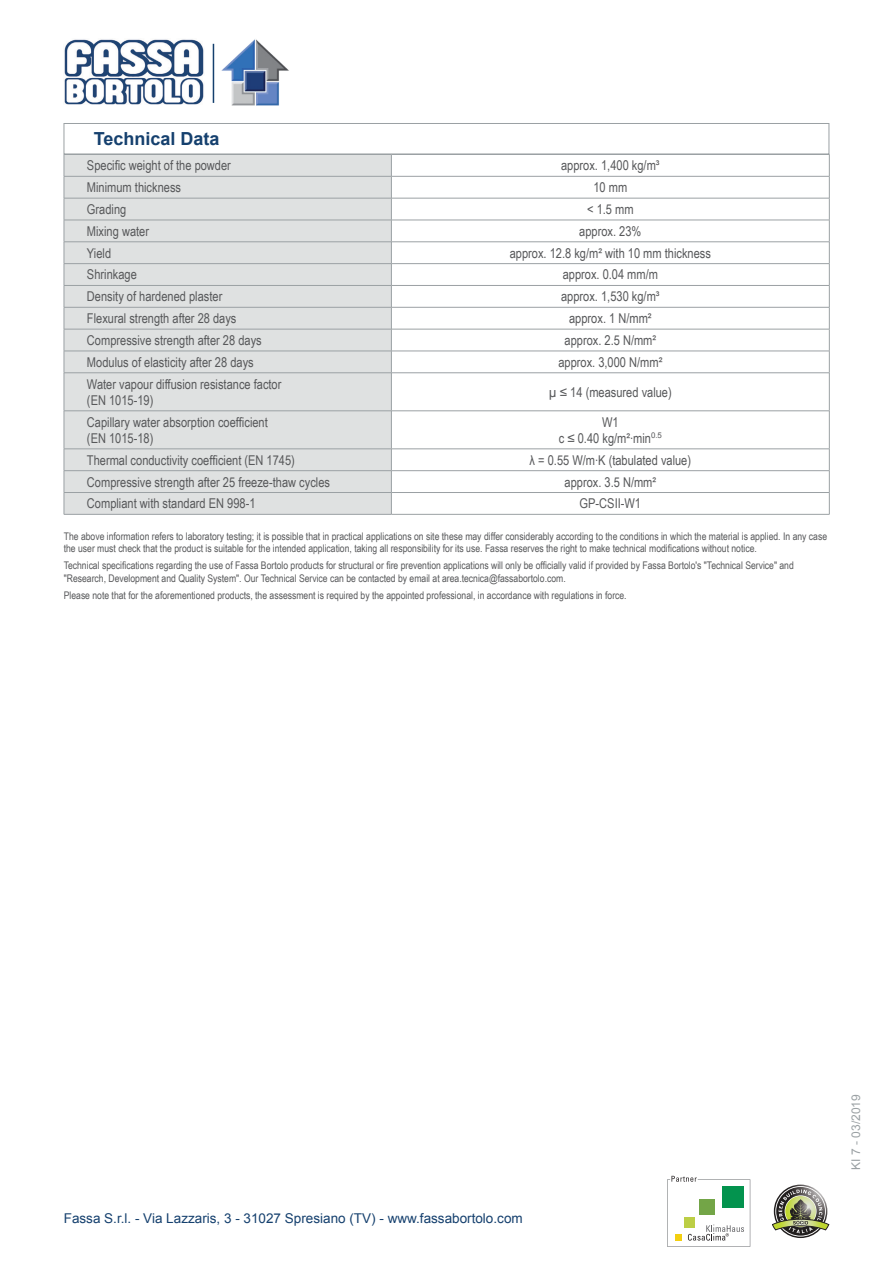
<style>
.page{position:relative;width:893px;height:1263px;background:#fff}
.page>*{position:absolute;margin:0;border:0;box-sizing:border-box;transform-origin:0 0}
.Titolo{font:700 18px "Arial";color:#15406e}
.normale_sx{font:13.5px "Arial Narrow";color:#57585a}
.normale_centrato{font:13.5px "Arial Narrow";color:#57585a}
.t1{font:13.5px "Arial";color:#15406e}
.t2{font:12px "Arial";color:#9ba1a4}
.Disclaimer{font:10.5px/12.6px "Arial Narrow";color:#57585a}
</style>
<div class="page">
<svg style="left:667px;top:1176px;width:83px;height:71px"></svg>
<svg style="left:772px;top:1186px;width:57px;height:50px"></svg>
<img style="left:64px;top:39px;width:140px;height:66px">
<hr style="left:213px;top:44px;width:1px;height:59px;background:#15406e">
<img style="left:221px;top:39px;width:68px;height:67px">
<div style="left:64px;top:123px;width:765px;height:31px;border:1px solid #9ba1a4"></div>
<div style="left:65px;top:155px;width:326px;height:359px;background:#dfe1e1"></div>
<hr style="left:64px;top:154px;width:327px;height:1px;background:#9ba1a4">
<hr style="left:391px;top:154px;width:438px;height:1px;background:#9ba1a4">
<hr style="left:64px;top:176px;width:327px;height:1px;background:#9ba1a4">
<hr style="left:391px;top:176px;width:438px;height:1px;background:#9ba1a4">
<hr style="left:64px;top:198px;width:327px;height:1px;background:#9ba1a4">
<hr style="left:391px;top:198px;width:438px;height:1px;background:#9ba1a4">
<hr style="left:64px;top:220px;width:327px;height:1px;background:#9ba1a4">
<hr style="left:391px;top:220px;width:438px;height:1px;background:#9ba1a4">
<hr style="left:64px;top:242px;width:327px;height:1px;background:#9ba1a4">
<hr style="left:391px;top:242px;width:438px;height:1px;background:#9ba1a4">
<hr style="left:64px;top:263px;width:327px;height:1px;background:#9ba1a4">
<hr style="left:391px;top:263px;width:438px;height:1px;background:#9ba1a4">
<hr style="left:64px;top:285px;width:327px;height:1px;background:#9ba1a4">
<hr style="left:391px;top:285px;width:438px;height:1px;background:#9ba1a4">
<hr style="left:64px;top:307px;width:327px;height:1px;background:#9ba1a4">
<hr style="left:391px;top:307px;width:438px;height:1px;background:#9ba1a4">
<hr style="left:64px;top:329px;width:327px;height:1px;background:#9ba1a4">
<hr style="left:391px;top:329px;width:438px;height:1px;background:#9ba1a4">
<hr style="left:64px;top:351px;width:327px;height:1px;background:#9ba1a4">
<svg style="left:64px;top:155px;width:1px;height:217px"></svg>
<hr style="left:391px;top:351px;width:438px;height:1px;background:#9ba1a4">
<svg style="left:391px;top:155px;width:1px;height:217px"></svg>
<svg style="left:829px;top:155px;width:1px;height:218px"></svg>
<hr style="left:64px;top:372px;width:327px;height:1px;background:#9ba1a4">
<hr style="left:64px;top:373px;width:1px;height:38px;background:#9ba1a4">
<hr style="left:391px;top:372px;width:438px;height:1px;background:#9ba1a4">
<hr style="left:391px;top:373px;width:1px;height:38px;background:#9ba1a4">
<hr style="left:829px;top:373px;width:1px;height:38px;background:#9ba1a4">
<hr style="left:64px;top:411px;width:327px;height:1px;background:#9ba1a4">
<hr style="left:64px;top:411px;width:1px;height:38px;background:#9ba1a4">
<hr style="left:391px;top:411px;width:438px;height:1px;background:#9ba1a4">
<hr style="left:391px;top:411px;width:1px;height:38px;background:#9ba1a4">
<hr style="left:829px;top:411px;width:1px;height:38px;background:#9ba1a4">
<hr style="left:64px;top:449px;width:327px;height:1px;background:#9ba1a4">
<hr style="left:391px;top:449px;width:438px;height:1px;background:#9ba1a4">
<hr style="left:64px;top:470px;width:327px;height:1px;background:#9ba1a4">
<hr style="left:391px;top:470px;width:438px;height:1px;background:#9ba1a4">
<hr style="left:64px;top:492px;width:327px;height:1px;background:#9ba1a4">
<svg style="left:64px;top:449px;width:1px;height:65px"></svg>
<hr style="left:64px;top:514px;width:327px;height:1px;background:#9ba1a4">
<hr style="left:391px;top:492px;width:438px;height:1px;background:#9ba1a4">
<svg style="left:391px;top:450px;width:1px;height:64px"></svg>
<svg style="left:829px;top:449px;width:1px;height:65px"></svg>
<hr style="left:391px;top:514px;width:438px;height:1px;background:#9ba1a4">
<p class="Titolo" style="left:94px;top:126px;width:127px">Technical Data</p>
<p class="normale_sx" style="left:87px;top:156px;width:145px">Specific weight of the powder</p>
<p class="normale_centrato" style="left:561px;top:156px;width:100px">approx. 1,400 kg/m³</p>
<p class="normale_sx" style="left:87px;top:177px;width:96px">Minimum thickness</p>
<p class="normale_centrato" style="left:593px;top:177px;width:35px">10 mm</p>
<p class="normale_sx" style="left:87px;top:199px;width:41px">Grading</p>
<p class="normale_centrato" style="left:587px;top:199px;width:48px">&lt; 1.5 mm</p>
<p class="normale_sx" style="left:87px;top:221px;width:64px">Mixing water</p>
<p class="normale_centrato" style="left:579px;top:221px;width:64px">approx. 23%</p>
<p class="normale_sx" style="left:87px;top:243px;width:26px">Yield</p>
<p class="normale_centrato" style="left:510px;top:243px;width:203px">approx. 12.8 kg/m² with 10 mm thickness</p>
<p class="normale_sx" style="left:87px;top:265px;width:51px">Shrinkage</p>
<p class="normale_centrato" style="left:563px;top:265px;width:97px">approx. 0.04 mm/m</p>
<p class="normale_sx" style="left:87px;top:287px;width:137px">Density of hardened plaster</p>
<p class="normale_centrato" style="left:561px;top:287px;width:100px">approx. 1,530 kg/m³</p>
<p class="normale_sx" style="left:87px;top:308px;width:151px">Flexural strength after 28 days</p>
<p class="normale_centrato" style="left:569px;top:308px;width:84px">approx. 1 N/mm²</p>
<p class="normale_sx" style="left:87px;top:330px;width:176px">Compressive strength after 28 days</p>
<p class="normale_centrato" style="left:564px;top:330px;width:93px">approx. 2.5 N/mm²</p>
<p class="normale_sx" style="left:87px;top:352px;width:168px">Modulus of elasticity after 28 days</p>
<p class="normale_centrato" style="left:558px;top:352px;width:105px">approx. 3,000 N/mm²</p>
<p class="normale_sx" style="left:87px;top:374px;width:196px">Water vapour diffusion resistance factor</p>
<p class="normale_sx" style="left:87px;top:390px;width:68px">(EN 1015-19)</p>
<p class="normale_centrato" style="left:549px;top:382px;width:124px">µ ≤ 14 (measured value)</p>
<p class="normale_sx" style="left:87px;top:412px;width:182px">Capillary water absorption coefficient</p>
<p class="normale_sx" style="left:87px;top:428px;width:68px">(EN 1015-18)</p>
<p class="normale_centrato" style="left:602px;top:412px;width:18px">W1</p>
<p class="normale_centrato" style="left:559px;top:428px;width:105px">c ≤ 0.40 kg/m²∙min<sup>0.5</sup></p>
<p class="normale_sx" style="left:87px;top:450px;width:209px">Thermal conductivity coefficient (EN 1745)</p>
<p class="normale_centrato" style="left:530px;top:450px;width:163px">λ = 0.55 W/m∙K (tabulated value)</p>
<p class="normale_sx" style="left:87px;top:472px;width:245px">Compressive strength after 25 freeze-thaw cycles</p>
<p class="normale_centrato" style="left:565px;top:472px;width:93px">approx. 3.5 N/mm²</p>
<p class="normale_sx" style="left:87px;top:494px;width:170px">Compliant with standard EN 998-1</p>
<p class="normale_centrato" style="left:580px;top:494px;width:63px">GP-CSII-W1</p>
<p class="Disclaimer" style="left:64px;top:529px;width:765px">The above information refers to laboratory testing; it is possible that in practical applications on site these may differ considerably according to the conditions in which the material is applied. In any case the user must check that the product is suitable for the intended application, taking all responsibility for its use. Fassa reserves the right to make technical modifications without notice.</p>
<p class="Disclaimer" style="left:64px;top:559px;width:732px">Technical specifications regarding the use of Fassa Bortolo products for structural or fire prevention applications will only be officially valid if provided by Fassa Bortolo's "Technical Service" and "Research, Development and Quality System". Our Technical Service can be contacted by email at area.tecnica@fassabortolo.com.</p>
<p class="Disclaimer" style="left:64px;top:588px;width:564px">Please note that for the aforementioned products, the assessment is required by the appointed professional, in accordance with regulations in force.</p>
<p class="t1" style="left:64px;top:1208px;width:460px">Fassa S.r.l. - Via Lazzaris, 3 - 31027 Spresiano (TV) - www.fassabortolo.com</p>
<p class="t2" style="left:848px;top:1170px;width:77px;rotate:-90deg">KI 7 - 03/2019</p>
</div>
